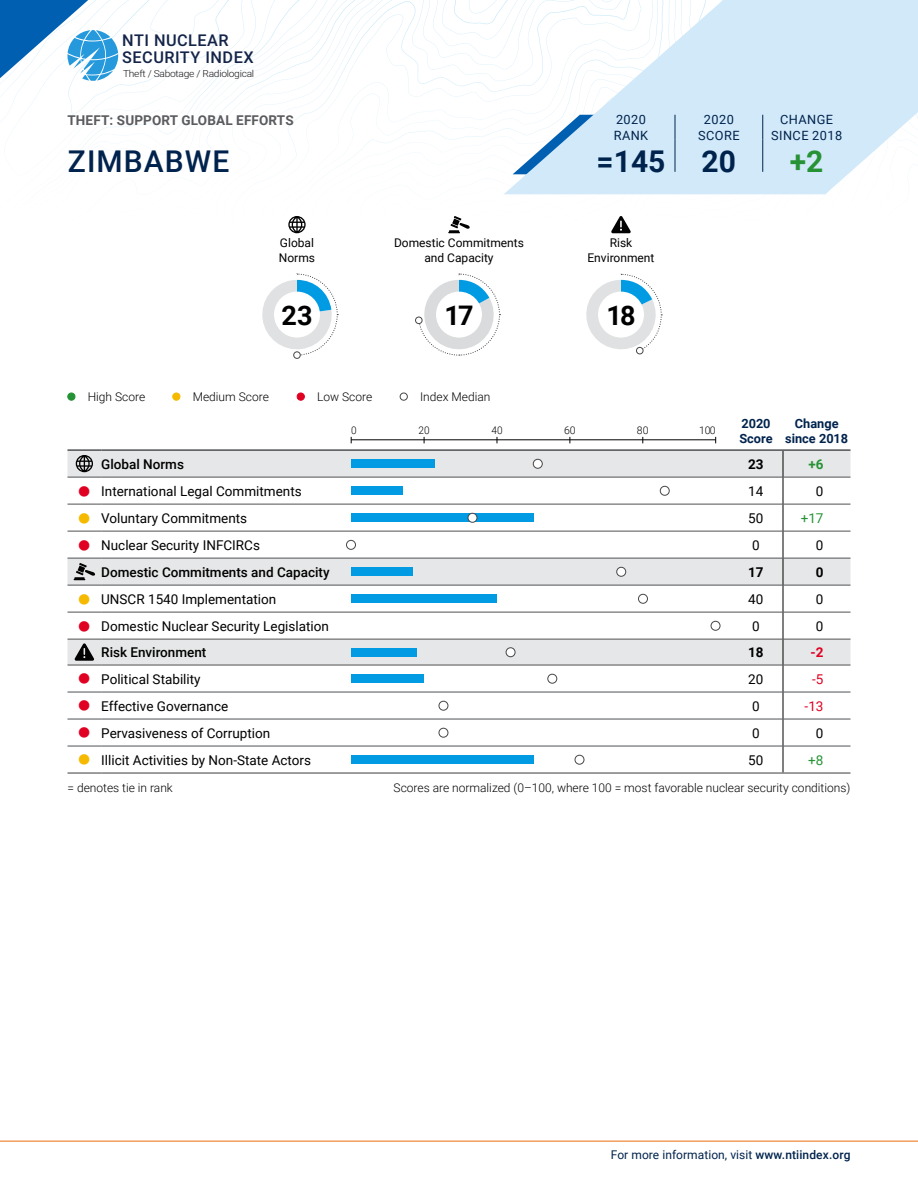
<style>
.page{position:relative;width:918px;height:1188px;background:#fff}
.page>*{position:absolute;margin:0;border:0;box-sizing:border-box;transform-origin:0 0}
.t1{font:500 30px "Roboto";letter-spacing:.035em;color:#00234d}
.t2{font:700 30px "Roboto";color:#00234d}
.t3{font:700 30px "Roboto";color:#259335}
.t4{font:700 27px "Roboto";color:#000}
.t5{font:500 16.35px/16.5px "Roboto";letter-spacing:.03em;color:#142448}
.t6{font:13.5px "Roboto";color:#000}
.t7{font:500 13.5px "Roboto";color:#000}
.t8{font:700 13.5px "Roboto";letter-spacing:.01em;color:#5a5b5e}
.t9{font:700 13.5px "Roboto";color:#000}
.t10{font:13.5px "Roboto";color:#259335}
.t11{font:13.5px "Roboto";color:#e00022}
.t12{font:700 13.5px "Roboto";color:#259335}
.t13{font:700 13.5px "Roboto";color:#e00022}
.t14{font:12.75px/15.3px "Roboto";letter-spacing:.035em;color:#00234d;text-align:center}
.t15{font:700 12.75px/15.3px "Roboto";color:#00234d}
.t16{font:300 12px "Roboto";color:#000}
.t17{font:12px/14.4px "Roboto";color:#000;text-align:center}
.t18{font:12px "Roboto";letter-spacing:.005em;color:#00234d}
.t19{font:300 10.5px "Roboto";color:#000}
.t20{font:300 10.5px "Roboto";color:#000;scale:.96 1}
.t21{font:300 9.6px "Roboto";letter-spacing:-.025em;color:#1a1718;scale:1.06 1}
.s1{color:#e00022}
.s2{color:#f5ba00}
.s3{font-weight:500}
</style>
<div class="page">
<hr style="left:0;top:1141px;width:918px;height:1px;background:#ec6b10">
<svg style="left:295px;top:0;width:77px;height:234px"></svg>
<svg style="left:65px;top:0;width:253px;height:232px"></svg>
<svg style="left:0;top:0;width:240px;height:136px"></svg>
<div style="left:415px;top:317px;width:7px;height:7px;border:1px solid #464749;border-radius:50%"></div>
<div style="left:293px;top:352px;width:8px;height:7px;border:1px solid #464749;border-radius:50%"></div>
<hr style="left:68px;top:772px;width:33px;height:2px;background:#505153">
<hr style="left:101px;top:772px;width:250px;height:2px;background:#505153">
<hr style="left:351px;top:772px;width:378px;height:2px;background:#505153">
<hr style="left:729px;top:772px;width:54px;height:2px;background:#505153">
<hr style="left:783px;top:772px;width:67px;height:2px;background:#505153">
<svg style="left:68px;top:436px;width:782px;height:336px"></svg>
<div style="left:351px;top:648px;width:66px;height:9px;background:#009be3"></div>
<div style="left:506px;top:648px;width:9px;height:9px;background:#fff;border-radius:50%"></div>
<div style="left:506px;top:647px;width:9px;height:10px;border:1px solid #464749;border-radius:50%"></div>
<div style="left:351px;top:674px;width:73px;height:9px;background:#009be3"></div>
<div style="left:548px;top:674px;width:9px;height:9px;background:#fff;border-radius:50%"></div>
<div style="left:547px;top:674px;width:10px;height:10px;border:1px solid #464749;border-radius:50%"></div>
<div style="left:439px;top:701px;width:9px;height:9px;background:#fff;border-radius:50%"></div>
<div style="left:439px;top:701px;width:9px;height:10px;border:1px solid #464749;border-radius:50%"></div>
<div style="left:439px;top:728px;width:9px;height:9px;background:#fff;border-radius:50%"></div>
<div style="left:439px;top:728px;width:9px;height:10px;border:1px solid #464749;border-radius:50%"></div>
<div style="left:351px;top:755px;width:182px;height:9px;background:#009be3"></div>
<div style="left:575px;top:755px;width:9px;height:9px;background:#fff;border-radius:50%"></div>
<div style="left:575px;top:755px;width:9px;height:10px;border:1px solid #464749;border-radius:50%"></div>
<div style="left:68px;top:393px;width:7px;height:7px;background:#259335;border-radius:50%"></div>
<div style="left:68px;top:393px;width:7px;height:8px;border:1px solid #259335;border-radius:50%"></div>
<div style="left:173px;top:393px;width:7px;height:7px;background:#f5ba00;border-radius:50%"></div>
<div style="left:172px;top:393px;width:8px;height:8px;border:1px solid #f5ba00;border-radius:50%"></div>
<div style="left:297px;top:393px;width:7px;height:7px;background:#e00022;border-radius:50%"></div>
<div style="left:297px;top:393px;width:8px;height:8px;border:1px solid #e00022;border-radius:50%"></div>
<div style="left:400px;top:393px;width:8px;height:8px;border:1px solid #464749;border-radius:50%"></div>
<svg style="left:288px;top:216px;width:18px;height:17px"></svg>
<svg style="left:423px;top:0;width:495px;height:234px"></svg>
<div style="left:346px;top:540px;width:10px;height:9px;background:#fff;border-radius:50%"></div>
<div style="left:346px;top:540px;width:10px;height:10px;border:1px solid #464749;border-radius:50%"></div>
<svg style="left:262px;top:273px;width:76px;height:85px"></svg>
<svg style="left:417px;top:273px;width:84px;height:83px"></svg>
<svg style="left:586px;top:273px;width:76px;height:82px"></svg>
<div style="left:274px;top:292px;width:46px;height:46px;background:#fff;border-radius:50%"></div>
<div style="left:436px;top:292px;width:46px;height:46px;background:#fff;border-radius:50%"></div>
<div style="left:598px;top:292px;width:46px;height:46px;background:#fff;border-radius:50%"></div>
<p class="t5" style="left:122px;top:32px;width:133px">NTI NUCLEAR<br>SECURITY INDEX</p>
<p class="t21" style="left:123px;top:67px;width:125px">Theft / Sabotage / Radiological</p>
<p class="t8" style="left:68px;top:111px;width:228px">THEFT: SUPPORT GLOBAL EFFORTS</p>
<p class="t14" style="left:614px;top:112px;width:36px;text-align:left">2020<br>RANK</p>
<p class="t14" style="left:698px;top:112px;width:43px">2020<br>SCORE</p>
<p class="t14" style="left:771px;top:112px;width:73px">CHANGE<br>SINCE 2018</p>
<h1 class="t1" style="left:68px;top:140px;width:163px">ZIMBABWE</h1>
<h1 class="t2" style="left:597px;top:140px;width:141px">=145 20</h1>
<h1 class="t3" style="left:790px;top:140px;width:35px">+2</h1>
<p class="t17" style="left:279px;top:235px;width:38px;text-align:left">Global<br>Norms</p>
<p class="t17" style="left:394px;top:235px;width:131px">Domestic Commitments and Capacity</p>
<p class="t17" style="left:588px;top:235px;width:68px">Risk<br>Environment</p>
<h2 class="t4" style="left:282px;top:296px;width:32px">23</h2>
<h2 class="t4" style="left:444px;top:296px;width:31px">17</h2>
<h2 class="t4" style="left:606px;top:296px;width:31px">18</h2>
<p class="t16" style="left:88px;top:388px;width:59px">High Score</p>
<p class="t16" style="left:193px;top:388px;width:78px">Medium Score</p>
<p class="t16" style="left:317px;top:388px;width:57px">Low Score</p>
<p class="t16" style="left:420px;top:388px;width:72px">Index Median</p>
<p class="t20" style="left:351px;top:423px;width:7px">0</p>
<p class="t20" style="left:419px;top:423px;width:13px">20</p>
<p class="t20" style="left:492px;top:423px;width:13px">40</p>
<p class="t19" style="left:564px;top:423px;width:13px">60</p>
<p class="t19" style="left:637px;top:423px;width:13px">80</p>
<p class="t19" style="left:699px;top:423px;width:18px">100</p>
<p class="t15" style="left:739px;top:415px;width:35px">2020<br>Score</p>
<p class="t15" style="left:785px;top:415px;width:65px;text-align:center">Change since 2018</p>
<p class="t7" style="left:101px;top:454px;width:84px">Global Norms</p>
<p class="t9" style="left:748px;top:454px;width:17px">23</p>
<p class="t12" style="left:808px;top:454px;width:17px">+6</p>
<p class="t6" style="left:78px;top:481px;width:226px"><span class="s1">●</span> International Legal Commitments</p>
<p class="t6" style="left:748px;top:481px;width:17px">14</p>
<p class="t6" style="left:816px;top:481px;width:9px">0</p>
<p class="t6" style="left:78px;top:508px;width:171px"><span class="s2">●</span> Voluntary Commitments</p>
<p class="t6" style="left:748px;top:508px;width:17px">50</p>
<p class="t10" style="left:801px;top:508px;width:24px">+17</p>
<p class="t6" style="left:78px;top:535px;width:184px"><span class="s1">●</span> Nuclear Security INFCIRCs</p>
<p class="t6" style="left:752px;top:535px;width:9px">0</p>
<p class="t6" style="left:816px;top:535px;width:9px">0</p>
<p class="t7" style="left:101px;top:562px;width:230px">Domestic Commitments and Capacity</p>
<p class="t9" style="left:748px;top:562px;width:17px">17</p>
<p class="t9" style="left:816px;top:562px;width:9px">0</p>
<p class="t6" style="left:78px;top:589px;width:200px"><span class="s2">●</span> UNSCR 1540 Implementation</p>
<p class="t6" style="left:748px;top:589px;width:17px">40</p>
<p class="t6" style="left:816px;top:589px;width:9px">0</p>
<p class="t6" style="left:78px;top:616px;width:253px"><span class="s1">●</span> Domestic Nuclear Security Legislation</p>
<p class="t6" style="left:752px;top:616px;width:9px">0</p>
<p class="t6" style="left:816px;top:616px;width:9px">0</p>
<p class="t7" style="left:101px;top:643px;width:107px">Risk Environment</p>
<p class="t9" style="left:748px;top:643px;width:17px">18</p>
<p class="t13" style="left:811px;top:643px;width:14px">-2</p>
<p class="t6" style="left:78px;top:669px;width:124px"><span class="s1">●</span> Political Stability</p>
<p class="t6" style="left:748px;top:669px;width:17px">20</p>
<p class="t11" style="left:812px;top:669px;width:13px">-5</p>
<p class="t6" style="left:78px;top:696px;width:152px"><span class="s1">●</span> Effective Governance</p>
<p class="t6" style="left:752px;top:696px;width:9px">0</p>
<p class="t11" style="left:805px;top:696px;width:20px">-13</p>
<p class="t6" style="left:78px;top:723px;width:194px"><span class="s1">●</span> Pervasiveness of Corruption</p>
<p class="t6" style="left:752px;top:723px;width:9px">0</p>
<p class="t6" style="left:816px;top:723px;width:9px">0</p>
<p class="t6" style="left:78px;top:750px;width:235px"><span class="s2">●</span> Illicit Activities by Non-State Actors</p>
<p class="t6" style="left:748px;top:750px;width:17px">50</p>
<p class="t10" style="left:808px;top:750px;width:17px">+8</p>
<p class="t16" style="left:68px;top:779px;width:107px">= denotes tie in rank</p>
<p class="t16" style="left:394px;top:779px;width:458px">Scores are normalized (0–100, where 100 = most favorable nuclear security conditions)</p>
<p class="t18" style="left:611px;top:1146px;width:241px">For more information, visit <span class="s3">www.ntiindex.org</span></p>
</div>
